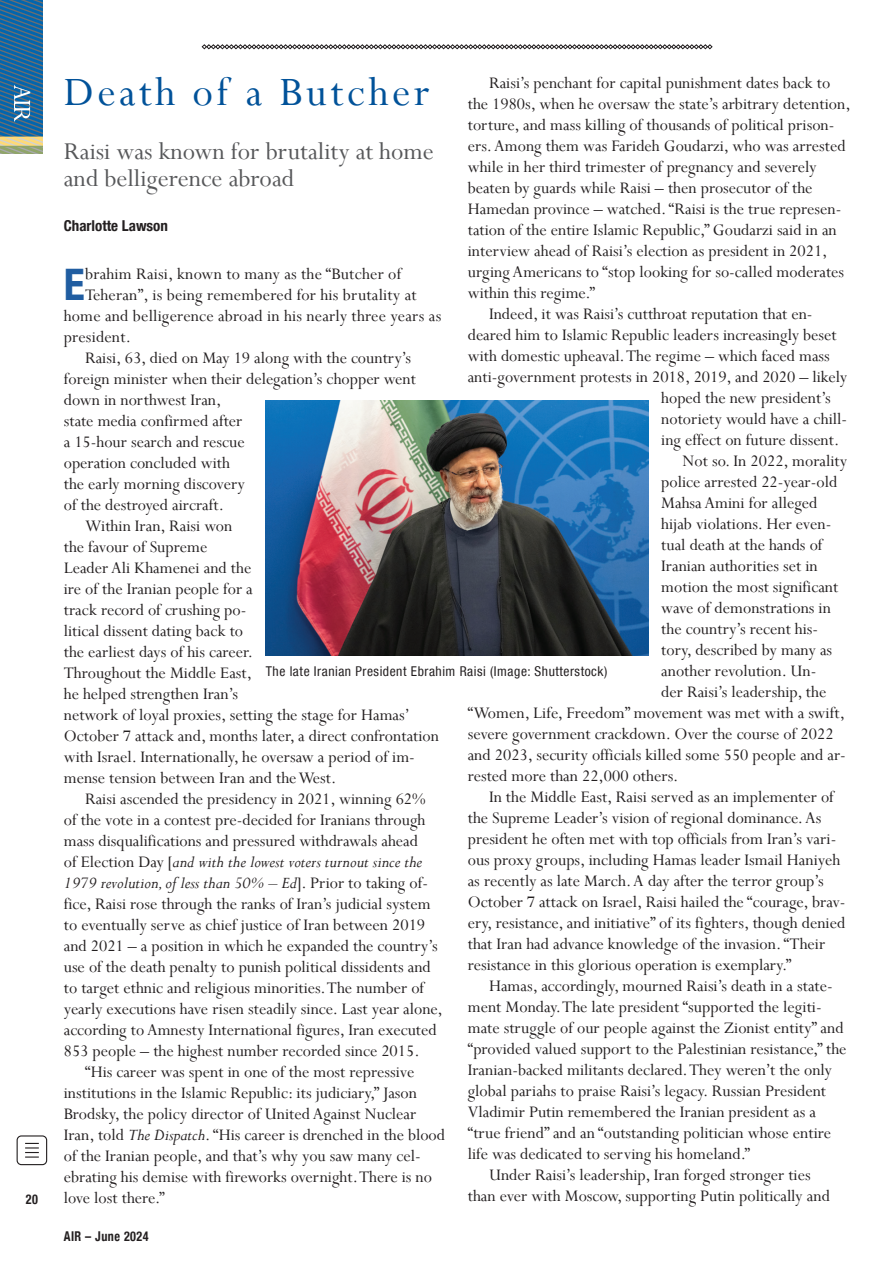
<style>
.page{position:relative;width:893px;height:1263px;background:#fff}
.page>*{position:absolute;margin:0;border:0;box-sizing:border-box;transform-origin:0 0}
.Feature_Story{font:45px "Perpetua";letter-spacing:.08em;color:#015299}
.Drop_Cap{font:700 condensed 43.5px "Helvetica Neue";color:#205da1}
.Feature_sub-heading{font:27px/27px "Perpetua";color:#57585a}
.Copy_General{font:18px/21px "Perpetua";color:#231f20}
.Drop_Cap-2{font:18px "Perpetua";letter-spacing:.01em;color:#231f20}
.Author{font:700 condensed 15px "Helvetica Neue LT Com";color:#231f20}
.t1{font:condensed 13.5px "Helvetica Neue LT Com";letter-spacing:.04em;color:#231f20}
.t2{font:700 condensed 13.5px "Helvetica Neue";letter-spacing:.04em;color:#231f20;scale:.9 1}
.s1{font-style:italic}
</style>
<div class="page">
<svg style="left:202px;top:44px;width:510px;height:5px"></svg>
<div style="left:17px;top:1135px;width:30px;height:30px;border:1px solid #231f20;border-radius:4px"></div>
<svg style="left:25px;top:1143px;width:14px;height:14px"></svg>
<svg style="left:0;top:0;width:43px;height:154px;background:#3b759a"></svg>
<img style="left:266px;top:401px;width:382px;height:255px">
<p class="t2" style="left:26px;top:1188px;width:15px">20</p>
<p class="Feature_Story" style="left:64px;top:64px;width:367px">Death of a Butcher</p>
<p class="Feature_sub-heading" style="left:64px;top:137px;width:372px">Raisi was known for brutality at home and belligerence abroad</p>
<p class="Author" style="left:64px;top:216px;width:106px">Charlotte Lawson</p>
<p class="Drop_Cap" style="left:64px;top:248px;width:22px">E</p>
<p class="Drop_Cap-2" style="left:85px;top:262px;width:318px">brahim Raisi, known to many as the “Butcher of</p>
<p class="Copy_General" style="left:468px;top:72px;width:384px;text-indent:21px">Raisi’s penchant for capital punishment dates back to the 1980s, when he oversaw the state’s arbitrary detention, torture, and mass killing of thousands of political prison&shy;ers. Among them was Farideh Goudarzi, who was arrested while in her third trimester of pregnancy and severely beaten by guards while Raisi – then prosecutor of the Hamedan province – watched. “Raisi is the true represen&shy;tation of the entire Islamic Republic,” Goudarzi said in an interview ahead of Raisi’s election as president in 2021, urging Americans to “stop looking for so-called moderates within this regime.”</p>
<p class="Copy_General" style="left:489px;top:303px;width:325px">Indeed, it was Raisi’s cutthroat reputation that en-</p>
<p class="Copy_General" style="left:468px;top:324px;width:371px">deared him to Islamic Republic leaders increasingly beset</p>
<p class="Copy_General" style="left:468px;top:345px;width:364px">with domestic upheaval. The regime – which faced mass</p>
<p class="Copy_General" style="left:468px;top:366px;width:381px">anti-government protests in 2018, 2019, and 2020 – likely</p>
<p class="Copy_General" style="left:661px;top:387px;width:171px">hoped the new president’s</p>
<p class="Copy_General" style="left:661px;top:408px;width:187px">notoriety would have a chill-</p>
<p class="Copy_General" style="left:661px;top:429px;width:180px">ing effect on future dissent.</p>
<p class="Copy_General" style="left:682px;top:450px;width:166px">Not so. In 2022, morality</p>
<p class="Copy_General" style="left:661px;top:471px;width:178px">police arrested 22-year-old</p>
<p class="Copy_General" style="left:661px;top:492px;width:158px">Mahsa Amini for alleged</p>
<p class="Copy_General" style="left:661px;top:513px;width:172px">hijab violations. Her even-</p>
<p class="Copy_General" style="left:661px;top:534px;width:163px">tual death at the hands of</p>
<p class="Copy_General" style="left:661px;top:555px;width:158px">Iranian authorities set in</p>
<p class="Copy_General" style="left:661px;top:576px;width:179px">motion the most significant</p>
<p class="Copy_General" style="left:661px;top:597px;width:171px">wave of demonstrations in</p>
<p class="Copy_General" style="left:661px;top:618px;width:158px">the country’s recent his-</p>
<p class="Copy_General" style="left:661px;top:639px;width:173px">tory, described by many as</p>
<p class="Copy_General" style="left:661px;top:660px;width:157px">another revolution. Un-</p>
<p class="Copy_General" style="left:661px;top:681px;width:167px">der Raisi’s leadership, the</p>
<p class="Copy_General" style="left:468px;top:702px;width:379px">“Women, Life, Freedom” movement was met with a swift,</p>
<p class="Copy_General" style="left:468px;top:723px;width:367px">severe government crackdown. Over the course of 2022</p>
<p class="Copy_General" style="left:468px;top:744px;width:380px">and 2023, security officials killed some 550 people and ar-</p>
<p class="Copy_General" style="left:468px;top:765px;width:212px">rested more than 22,000 others.</p>
<p class="Copy_General" style="left:468px;top:786px;width:379px;text-indent:21px">In the Middle East, Raisi served as an implementer of the Supreme Leader’s vision of regional dominance. As president he often met with top officials from Iran’s vari&shy;ous proxy groups, including Hamas leader Ismail Haniyeh as recently as late March. A day after the terror group’s October 7 attack on Israel, Raisi hailed the “courage, brav&shy;ery, resistance, and initiative” of its fighters, though denied that Iran had advance knowledge of the invasion. “Their resistance in this glorious operation is exemplary.”</p>
<p class="Copy_General" style="left:468px;top:975px;width:380px;text-indent:21px">Hamas, accordingly, mourned Raisi’s death in a state&shy;ment Monday. The late president “supported the legiti&shy;mate struggle of our people against the Zionist entity” and “provided valued support to the Palestinian resistance,” the Iranian-backed militants declared. They weren’t the only global pariahs to praise Raisi’s legacy. Russian President Vladimir Putin remembered the Iranian president as a “true friend” and an “outstanding politician whose entire life was dedicated to serving his homeland.”</p>
<p class="Copy_General" style="left:468px;top:1164px;width:364px;text-align:center">Under Raisi’s leadership, Iran forged stronger ties<br>than ever with Moscow, supporting Putin politically and</p>
<p class="Drop_Cap-2" style="left:85px;top:283px;width:333px">Teheran”, is being remembered for his brutality at</p>
<p class="Drop_Cap-2" style="left:64px;top:304px;width:379px">home and belligerence abroad in his nearly three years as</p>
<p class="Drop_Cap-2" style="left:64px;top:325px;width:69px">president.</p>
<p class="Copy_General" style="left:64px;top:347px;width:354px;text-indent:21px">Raisi, 63, died on May 19 along with the country’s foreign minister when their delegation’s chopper went down in northwest Iran,<br>state media confirmed after<br>a 15-hour search and rescue<br>operation concluded with<br>the early morning discovery<br>of the destroyed aircraft.</p>
<p class="Copy_General" style="left:64px;top:515px;width:377px;text-indent:21px">Within Iran, Raisi won<br>the favour of Supreme<br>Leader Ali Khamenei and the<br>ire of the Iranian people for a<br>track record of crushing po-<br>litical dissent dating back to<br>the earliest days of his career.<br>Throughout the Middle East,<br>he helped strengthen Iran’s<br>network of loyal proxies, setting the stage for Hamas’ October 7 attack and, months later, a direct confrontation with Israel. Internationally, he oversaw a period of im&shy;mense tension between Iran and the West.</p>
<p class="Copy_General" style="left:64px;top:788px;width:381px;text-indent:21px">Raisi ascended the presidency in 2021, winning 62% of the vote in a contest pre-decided for Iranians through mass disqualifications and pressured withdrawals ahead<br>of Election Day [<span class="s1">and with the lowest voters turnout since the 1979 revolution, of less than 50% – Ed</span>]. Prior to taking of&shy;fice, Raisi rose through the ranks of Iran’s judicial system to eventually serve as chief justice of Iran between 2019 and 2021 – a position in which he expanded the country’s use of the death penalty to punish political dissidents and to target ethnic and religious minorities. The number of yearly executions have risen steadily since. Last year alone, according to Amnesty International figures, Iran executed 853 people – the highest number recorded since 2015.</p>
<p class="Copy_General" style="left:64px;top:1061px;width:383px;text-indent:21px">“His career was spent in one of the most repressive institutions in the Islamic Republic: its judiciary,” Jason Brodsky, the policy director of United Against Nuclear Iran, told <span class="s1">The Dispatch</span>. “His career is drenched in the blood of the Iranian people, and that’s why you saw many cel&shy;ebrating his demise with fireworks overnight. There is no love lost there.”</p>
<p class="t1" style="left:266px;top:663px;width:343px">The late Iranian President Ebrahim Raisi (Image: Shutterstock)</p>
<p class="t2" style="left:64px;top:1225px;width:96px">AIR – June 2024</p>
</div>
